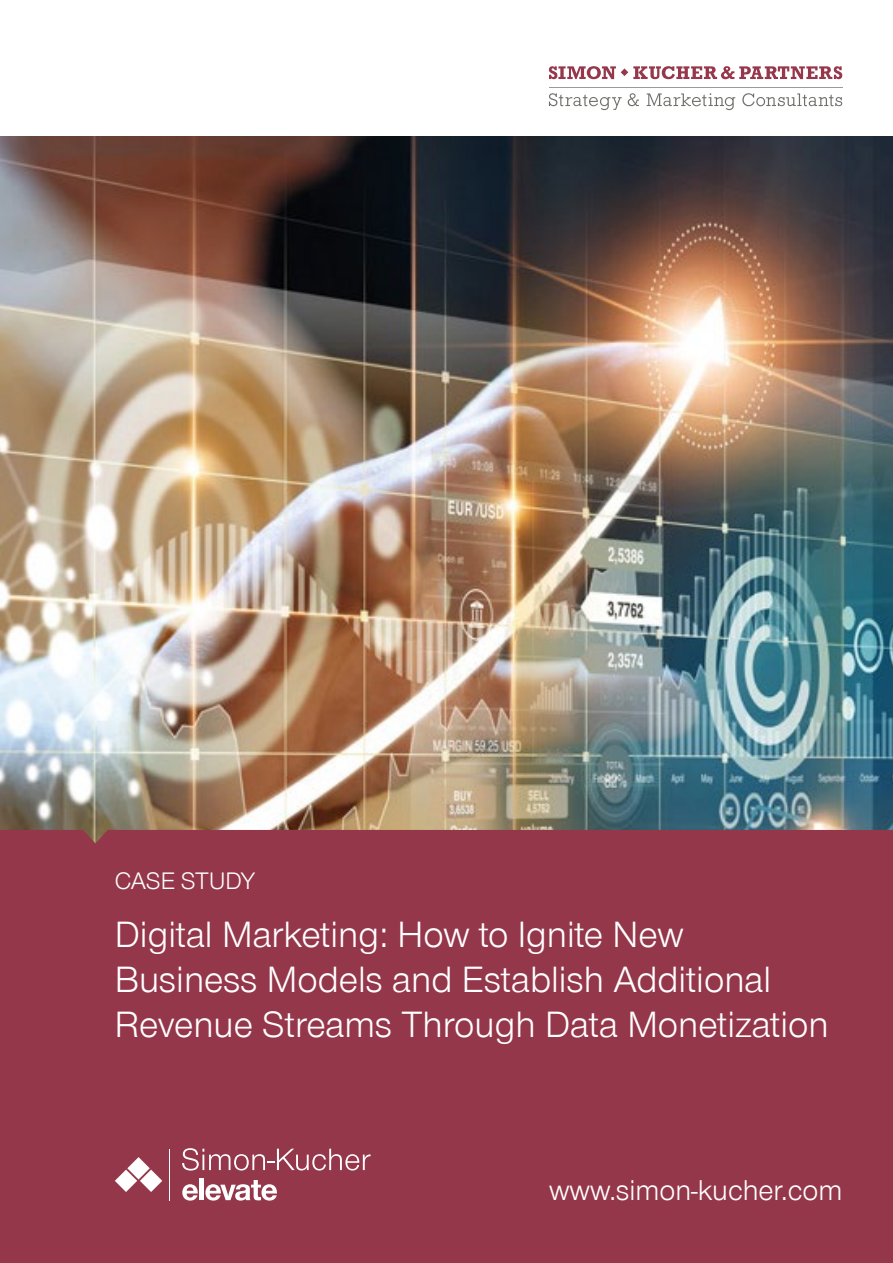
<style>
.page{position:relative;width:893px;height:1263px;background:#fff}
.page>*{position:absolute;margin:0;border:0;box-sizing:border-box;transform-origin:0 0}
.t1{font:34.5px/45px "Simon Kucher";color:#fff}
.t2{font:27px "Simon Kucher";color:#fff}
.t3{font:22.5px "Simon Kucher";color:#fff}
</style>
<div class="page">
<img style="left:0;top:136px;width:893px;height:694px">
<svg style="left:549px;top:93px;width:73px;height:17px"></svg>
<svg style="left:628px;top:93px;width:11px;height:13px"></svg>
<svg style="left:647px;top:93px;width:88px;height:17px"></svg>
<svg style="left:742px;top:93px;width:100px;height:13px"></svg>
<hr style="left:549px;top:87px;width:293px;height:1px;background:#999a97">
<svg style="left:549px;top:66px;width:293px;height:13px"></svg>
<div style="left:0;top:830px;width:893px;height:433px;background:#95374b"></div>
<svg style="left:115px;top:1157px;width:47px;height:35px"></svg>
<svg style="left:182px;top:1148px;width:189px;height:22px;background:#aa6070"></svg>
<hr style="left:169px;top:1149px;width:1px;height:51px;background:#fff">
<svg style="left:182px;top:1184px;width:16px;height:16px"></svg>
<div style="left:199px;top:1179px;width:5px;height:21px;background:#fff"></div>
<svg style="left:205px;top:1180px;width:72px;height:20px"></svg>
<p class="t3" style="left:115px;top:868px;width:142px">CASE STUDY</p>
<p class="t1" style="left:115px;top:913px;width:715px">Digital Marketing: How to Ignite New<br>Business Models and Establish Additional<br>Revenue Streams Through Data Monetization</p>
<p class="t2" style="left:549px;top:1175px;width:295px">www.simon-kucher.com</p>
</div>
